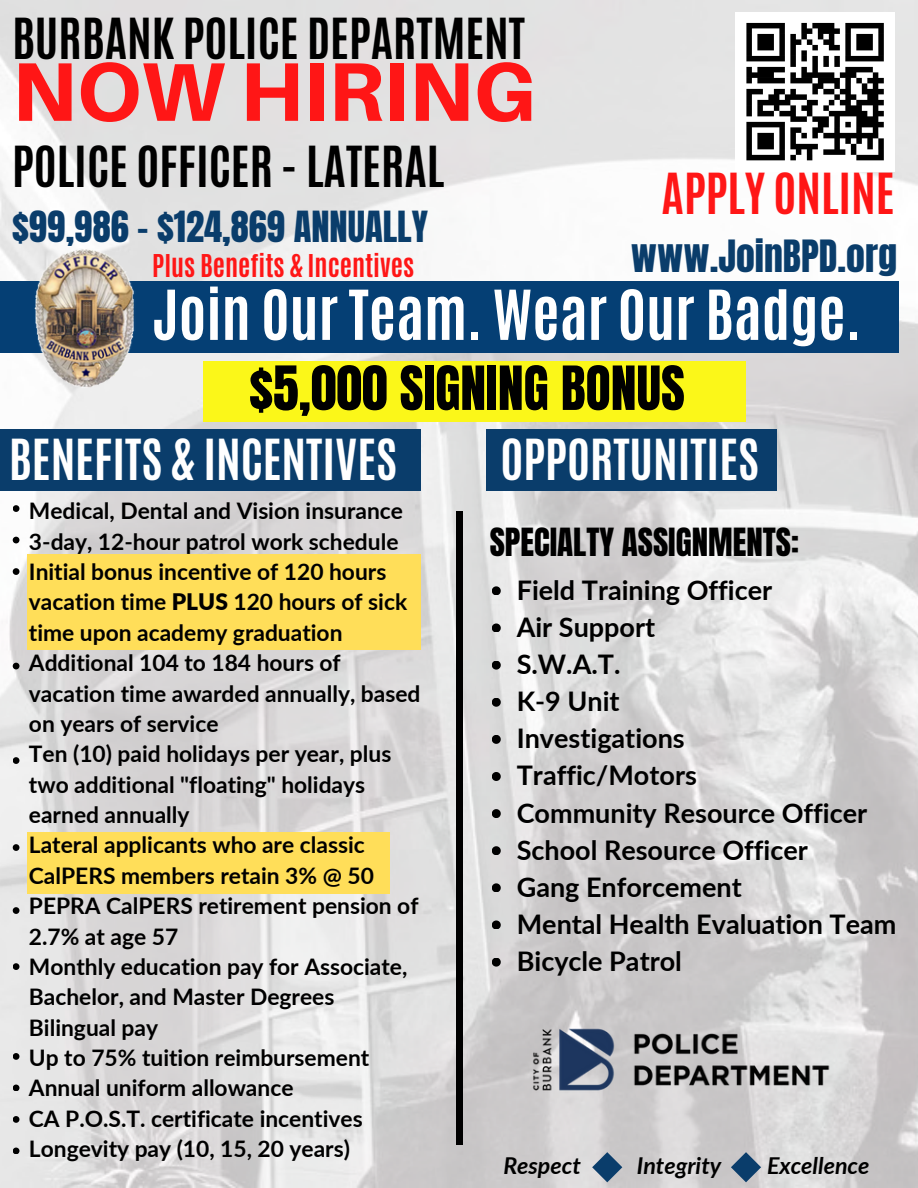
<style>
.page{position:relative;width:918px;height:1188px;background:#fff}
.page>*{position:absolute;margin:0;border:0;box-sizing:border-box;transform-origin:0 0}
.t1{font:800 83.25px "Aileron";color:#ff1616}
.t2{font:700 58.5px "Antonio";color:#fff}
.t3{font:51.75px "Anton";color:#000}
.t4{font:700 47.25px "Antonio";color:#000}
.t5{font:700 47.25px "Antonio";color:#fff}
.t6{font:700 47.25px "Antonio";color:#ff1616}
.t7{font:37.8px "Anton";color:#0a3d6b}
.t8{font:36.45px "Anton";color:#0a3d6b}
.t9{font:33px "Anton";color:#000}
.t10{font:700 27px/37px "Lato";color:#000}
.t11{font:700 26.25px "Antonio";color:#ff1616}
.t12{font:italic 700 23.25px "Lato";color:#000}
.t13{font:700 22.8px/30.3px "Lato";color:#000}
.s1{font-weight:900}
</style>
<div class="page">
<img style="left:0;top:0;width:918px;height:1188px">
<div style="left:0;top:281px;width:899px;height:72px;background:#053f74"></div>
<img style="left:35px;top:249px;width:100px;height:142px">
<div style="left:0;top:429px;width:421px;height:62px;background:#0a3d6b"></div>
<div style="left:456px;top:511px;width:7px;height:634px;background:#000"></div>
<svg style="left:592px;top:1152px;width:30px;height:30px"></svg>
<div style="left:486px;top:429px;width:291px;height:62px;background:#0a3d6b"></div>
<svg style="left:731px;top:1152px;width:30px;height:30px"></svg>
<img style="left:501px;top:1024px;width:361px;height:80px">
<svg style="left:13px;top:505px;width:6px;height:7px"></svg>
<svg style="left:13px;top:757px;width:6px;height:7px"></svg>
<svg style="left:13px;top:963px;width:6px;height:7px"></svg>
<svg style="left:13px;top:1053px;width:6px;height:7px"></svg>
<svg style="left:13px;top:1085px;width:6px;height:6px"></svg>
<svg style="left:13px;top:1116px;width:6px;height:7px"></svg>
<svg style="left:13px;top:1148px;width:6px;height:6px"></svg>
<div style="left:27px;top:554px;width:394px;height:95px;background:#ffde59"></div>
<svg style="left:13px;top:537px;width:6px;height:6px"></svg>
<svg style="left:13px;top:568px;width:6px;height:7px"></svg>
<svg style="left:13px;top:663px;width:6px;height:6px"></svg>
<div style="left:27px;top:833px;width:363px;height:60px;background:#ffde59"></div>
<svg style="left:13px;top:844px;width:6px;height:7px"></svg>
<svg style="left:13px;top:907px;width:6px;height:7px"></svg>
<svg style="left:492px;top:586px;width:9px;height:9px"></svg>
<svg style="left:492px;top:623px;width:9px;height:9px"></svg>
<svg style="left:492px;top:661px;width:9px;height:9px"></svg>
<svg style="left:492px;top:698px;width:9px;height:9px"></svg>
<svg style="left:492px;top:735px;width:9px;height:9px"></svg>
<svg style="left:492px;top:772px;width:9px;height:9px"></svg>
<svg style="left:492px;top:809px;width:9px;height:9px"></svg>
<svg style="left:492px;top:846px;width:9px;height:9px"></svg>
<svg style="left:492px;top:883px;width:9px;height:9px"></svg>
<svg style="left:492px;top:920px;width:9px;height:9px"></svg>
<svg style="left:492px;top:958px;width:9px;height:9px"></svg>
<div style="left:203px;top:362px;width:543px;height:60px;background:#fbf719"></div>
<div style="left:735px;top:12px;width:160px;height:159px;background:#fff"></div>
<div style="left:746px;top:23px;width:39px;height:5px;background:#000"></div>
<div style="left:757px;top:34px;width:17px;height:5px;background:#000"></div>
<div style="left:757px;top:39px;width:17px;height:6px;background:#000"></div>
<div style="left:757px;top:45px;width:17px;height:5px;background:#000"></div>
<svg style="left:746px;top:28px;width:6px;height:28px"></svg>
<div style="left:746px;top:56px;width:39px;height:5px;background:#000"></div>
<svg style="left:746px;top:67px;width:6px;height:5px"></svg>
<div style="left:757px;top:67px;width:28px;height:5px;background:#000"></div>
<div style="left:746px;top:72px;width:28px;height:6px;background:#000"></div>
<svg style="left:746px;top:78px;width:6px;height:5px"></svg>
<div style="left:757px;top:78px;width:28px;height:5px;background:#000"></div>
<div style="left:746px;top:89px;width:17px;height:5px;background:#000"></div>
<div style="left:768px;top:94px;width:11px;height:6px;background:#000"></div>
<div style="left:757px;top:100px;width:33px;height:5px;background:#000"></div>
<svg style="left:746px;top:94px;width:17px;height:22px"></svg>
<div style="left:757px;top:111px;width:17px;height:5px;background:#000"></div>
<div style="left:746px;top:122px;width:39px;height:5px;background:#000"></div>
<div style="left:757px;top:133px;width:17px;height:5px;background:#000"></div>
<div style="left:757px;top:138px;width:17px;height:6px;background:#000"></div>
<div style="left:757px;top:144px;width:17px;height:5px;background:#000"></div>
<svg style="left:746px;top:127px;width:6px;height:28px"></svg>
<div style="left:746px;top:155px;width:39px;height:5px;background:#000"></div>
<svg style="left:774px;top:23px;width:110px;height:137px"></svg>
<div style="left:856px;top:155px;width:28px;height:5px;background:#000"></div>
<h3 class="t4" style="left:12px;top:5px;width:515px">BURBANK POLICE DEPARTMENT</h3>
<h1 class="t1" style="left:12px;top:40px;width:525px">NOW HIRING</h1>
<h3 class="t4" style="left:12px;top:133px;width:434px">POLICE OFFICER - LATERAL</h3>
<h3 class="t6" style="left:662px;top:160px;width:235px">APPLY ONLINE</h3>
<h3 class="t8" style="left:12px;top:200px;width:417px">$99,986 - $124,869 ANNUALLY</h3>
<h3 class="t7" style="left:631px;top:229px;width:268px">www.JoinBPD.org</h3>
<p class="t11" style="left:152px;top:247px;width:263px">Plus Benefits &amp; Incentives</p>
<h2 class="t2" style="left:152px;top:273px;width:710px">Join Our Team. Wear Our Badge.</h2>
<h3 class="t3" style="left:249px;top:351px;width:437px">$5,000 SIGNING BONUS</h3>
<h3 class="t5" style="left:9px;top:426px;width:390px">BENEFITS &amp; INCENTIVES</h3>
<p class="t13" style="left:29px;top:495px;width:393px">Medical, Dental and Vision insurance<br>3-day, 12-hour patrol work schedule<br>Initial bonus incentive of 120 hours vacation time <span class="s1">PLUS</span> 120 hours of sick time upon academy graduation<br>Additional 104 to 184 hours of vacation time awarded annually, based on years of service<br>Ten (10) paid holidays per year, plus two additional "floating" holidays earned annually<br>Lateral applicants who are classic<br>CalPERS members retain 3% @ 50<br>PEPRA CalPERS retirement pension of<br>2.7% at age 57<br>Monthly education pay for Associate,<br>Bachelor, and Master Degrees<br>Bilingual pay<br>Up to 75% tuition reimbursement<br>Annual uniform allowance<br>CA P.O.S.T. certificate incentives<br>Longevity pay (10, 15, 20 years)</p>
<h3 class="t5" style="left:501px;top:426px;width:260px">OPPORTUNITIES</h3>
<h3 class="t9" style="left:490px;top:519px;width:311px">SPECIALTY ASSIGNMENTS:</h3>
<p class="t10" style="left:517px;top:571px;width:381px">Field Training Officer<br>Air Support<br>S.W.A.T.<br>K-9 Unit<br>Investigations<br>Traffic/Motors<br>Community Resource Officer<br>School Resource Officer<br>Gang Enforcement<br>Mental Health Evaluation Team<br>Bicycle Patrol</p>
<p class="t12" style="left:503px;top:1151px;width:79px">Respect</p>
<p class="t12" style="left:637px;top:1151px;width:86px">Integrity</p>
<p class="t12" style="left:767px;top:1151px;width:104px">Excellence</p>
</div>
